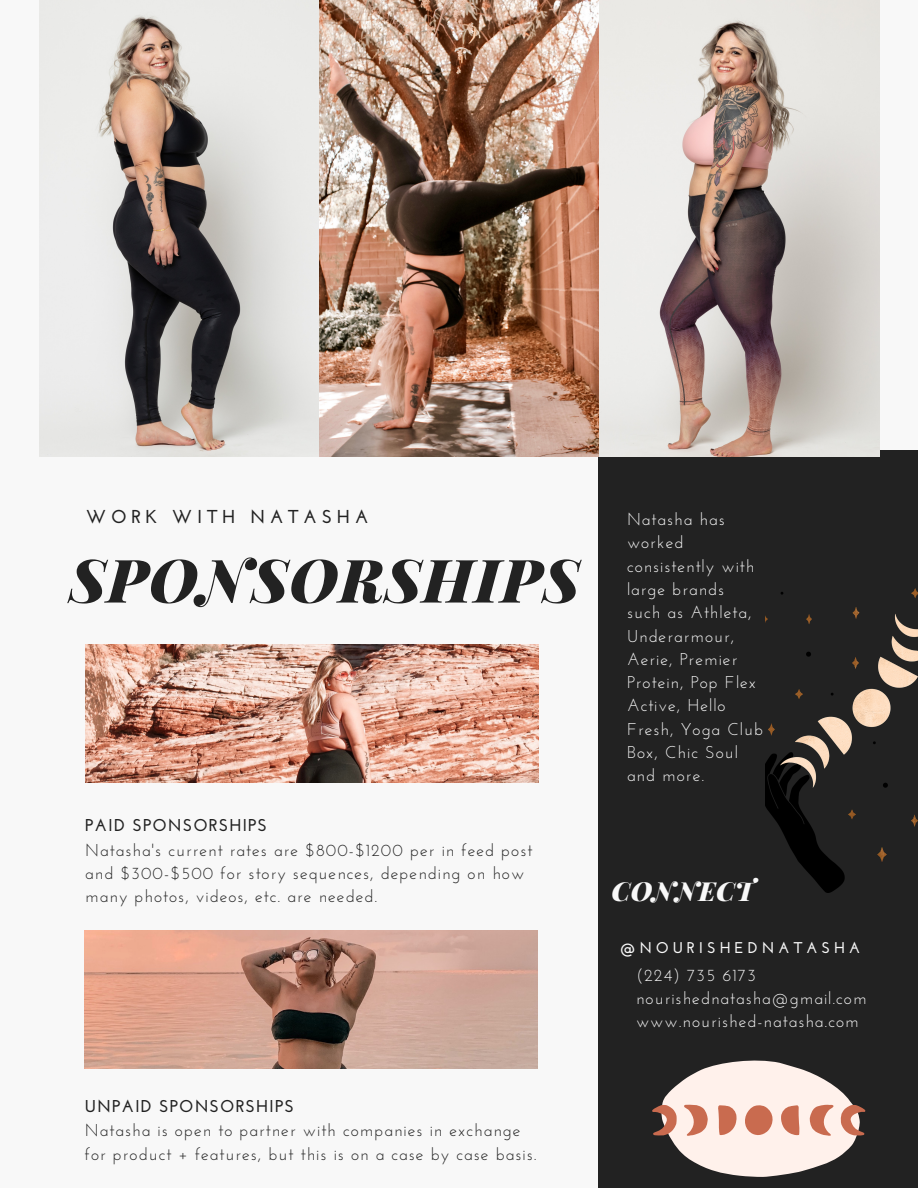
<style>
.page{position:relative;width:918px;height:1188px;background:#f8f8f8}
.page>*{position:absolute;margin:0;border:0;box-sizing:border-box;transform-origin:0 0}
.t1{font:italic 900 60px "Playfair Display";letter-spacing:.02em;color:#222}
.t2{font:italic 900 26.25px "Playfair Display";letter-spacing:.02em;color:#f8f8f8}
.t3{font:700 18.6px "Josefin Sans";letter-spacing:.25em;color:#222}
.t4{font:17.1px/23.2px "Josefin Sans";letter-spacing:.06em;color:#222}
.t5{font:17.1px/23.2px "Josefin Sans";letter-spacing:.06em;color:#f8f8f8}
.t6{font:700 17.1px "Josefin Sans";letter-spacing:.06em;color:#222}
.t7{font:700 15.6px "Josefin Sans";letter-spacing:.25em;color:#f8f8f8}
</style>
<div class="page">
<div style="left:598px;top:450px;width:320px;height:738px;background:#222"></div>
<img style="left:85px;top:644px;width:454px;height:138px">
<img style="left:84px;top:931px;width:454px;height:138px">
<img style="left:39px;top:0;width:840px;height:457px">
<img style="left:766px;top:589px;width:152px;height:303px">
<svg style="left:652px;top:1060px;width:213px;height:117px"></svg>
<p class="t3" style="left:86px;top:510px;width:284px">WORK WITH NATASHA</p>
<h1 class="t1" style="left:69px;top:538px;width:512px">SPONSORSHIPS</h1>
<p class="t6" style="left:85px;top:818px;width:183px">PAID SPONSORSHIPS</p>
<p class="t4" style="left:85px;top:840px;width:449px">Natasha's current rates are $800-$1200 per in feed post and $300-$500 for story sequences, depending on how many photos, videos, etc. are needed.</p>
<p class="t6" style="left:85px;top:1099px;width:211px">UNPAID SPONSORSHIPS</p>
<p class="t4" style="left:85px;top:1121px;width:453px">Natasha is open to partner with companies in exchange for product + features, but this is on a case by case basis.</p>
<p class="t5" style="left:627px;top:509px;width:138px">Natasha has worked consistently with large brands<br>such as Athleta,<br>Underarmour,<br>Aerie, Premier<br>Protein, Pop Flex<br>Active, Hello<br>Fresh, Yoga Club<br>Box, Chic Soul and more.</p>
<h2 class="t2" style="left:612px;top:873px;width:144px">CONNECT</h2>
<p class="t7" style="left:620px;top:942px;width:242px">@NOURISHEDNATASHA</p>
<p class="t5" style="left:636px;top:965px;width:232px">(224) 735 6173 nourishednatasha@gmail.com www.nourished-natasha.com</p>
</div>
